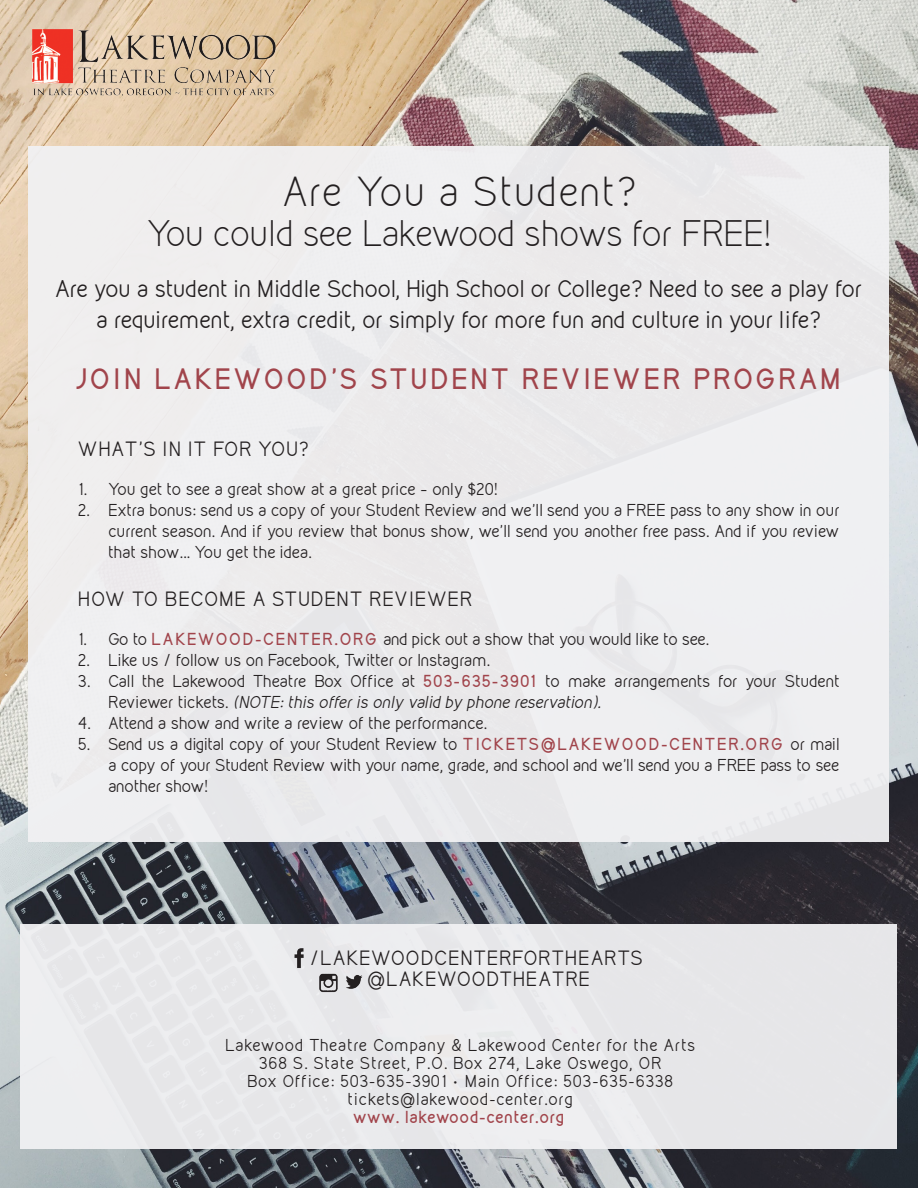
<style>
.page{position:relative;width:918px;height:1188px;background:#fff}
.page>*{position:absolute;margin:0;border:0;box-sizing:border-box;transform-origin:0 0}
.PULLquote_3{font:300 37.5px "Kirvy";letter-spacing:.035em;color:#231f20}
.PULLquote_3-2{font:300 33px "Kirvy";letter-spacing:-.025em;color:#231f20}
.PULLquote_3-3{font:700 25.5px "Kirvy";letter-spacing:.1em;color:#a1444b}
.PULLquote_3-4{font:21px/30.2px "Kirvy";letter-spacing:-.01em;color:#231f20;text-align:center}
.PULLquote_3-5{font:18px "Kirvy";letter-spacing:.04em;color:#231f20}
.PULLquote_3-6{font:15px/21px "Kirvy";letter-spacing:-.01em;color:#231f20;text-align:justify}
.PULLquote_3-7{font:15px "Kirvy";letter-spacing:.03em;color:#231f20}
.PULLquote_3-8{font:15px "Kirvy";letter-spacing:.02em;color:#231f20}
.PULLquote_3-9{font:15px "Kirvy";letter-spacing:.04em;color:#231f20}
.PULLquote_3-10{font:700 15px "Kirvy";letter-spacing:.03em;color:#a1444b}
.s1{font-weight:700;color:#a1444b}
.s2{font-style:italic}
</style>
<div class="page">
<img style="left:0;top:0;width:918px;height:1188px">
<div style="left:29px;top:147px;width:860px;height:695px;background:#f1f1f3"></div>
<div style="left:21px;top:924px;width:876px;height:225px;background:#e6e6e9"></div>
<img style="left:29px;top:28px;width:254px;height:71px">
<img style="left:294px;top:948px;width:10px;height:20px">
<img style="left:318px;top:973px;width:17px;height:21px">
<img style="left:335px;top:974px;width:28px;height:18px">
<p class="PULLquote_3" style="left:282px;top:169px;width:355px">Are You a Student?</p>
<p class="PULLquote_3-2" style="left:147px;top:213px;width:626px">You could see Lakewood shows for FREE!</p>
<p class="PULLquote_3-4" style="left:56px;top:274px;width:808px">Are you a student in Middle School, High School or College? Need to see a play for a requirement, extra credit, or simply for more fun and culture in your life?</p>
<p class="PULLquote_3-3" style="left:76px;top:361px;width:767px">JOIN LAKEWOOD’S STUDENT REVIEWER PROGRAM</p>
<p class="PULLquote_3-5" style="left:78px;top:437px;width:232px">WHAT'S IN IT FOR YOU?</p>
<p class="PULLquote_3-6" style="left:78px;top:478px;width:421px">1. You get to see a great show at a great price – only $20!</p>
<p class="PULLquote_3-6" style="left:108px;top:499px;width:733px;text-indent:-30px">2. Extra bonus: send us a copy of your Student Review and we’ll send you a FREE pass to any show in our current season. And if you review that bonus show, we’ll send you another free pass. And if you review that show... You get the idea.</p>
<p class="PULLquote_3-5" style="left:78px;top:587px;width:396px">HOW TO BECOME A STUDENT REVIEWER</p>
<p class="PULLquote_3-6" style="left:78px;top:629px;width:633px">1. Go to <span class="s1">LAKEWOOD-CENTER.ORG</span> and pick out a show that you would like to see.</p>
<p class="PULLquote_3-6" style="left:78px;top:650px;width:414px">2. Like us / follow us on Facebook, Twitter or Instagram.</p>
<p class="PULLquote_3-6" style="left:108px;top:671px;width:733px;text-indent:-30px">3. Call the Lakewood Theatre Box Office at <span class="s1">503-635-3901</span> to make arrangements for your Student<br>R ev i e we r t i c ke t s . <span class="s2">(NOTE:this offeris only valid by phone reservation).</span></p>
<p class="PULLquote_3-6" style="left:78px;top:713px;width:411px">4. Attend a show and write a review of the performance.</p>
<p class="PULLquote_3-6" style="left:108px;top:734px;width:733px;text-indent:-30px">5. Send us a digital copy of your Student Review to <span class="s1">TICKETS@LAKEWOOD-CENTER.ORG</span> or mail a copy of your Student Review with your name, grade, and school and we’ll send you a FREE pass to see another show!</p>
<p class="PULLquote_3-5" style="left:310px;top:946px;width:335px">/LAKEWOODCENTERFORTHEARTS</p>
<p class="PULLquote_3-5" style="left:367px;top:967px;width:224px">@LAKEWOODTHEATRE</p>
<p class="PULLquote_3-8" style="left:226px;top:1035px;width:471px">Lakewood Theatre Company &amp; Lakewood Center for the Arts</p>
<p class="PULLquote_3-7" style="left:259px;top:1053px;width:404px">368 S. State Street, P.O. Box 274, Lake Oswego, OR</p>
<p class="PULLquote_3-9" style="left:248px;top:1071px;width:427px">Box Office: 503-635-3901 • Main Office: 503-635-6338</p>
<p class="PULLquote_3-7" style="left:348px;top:1089px;width:227px">tickets@lakewood-center.org</p>
<p class="PULLquote_3-10" style="left:353px;top:1107px;width:213px">www. lakewood-center.org</p>
</div>
